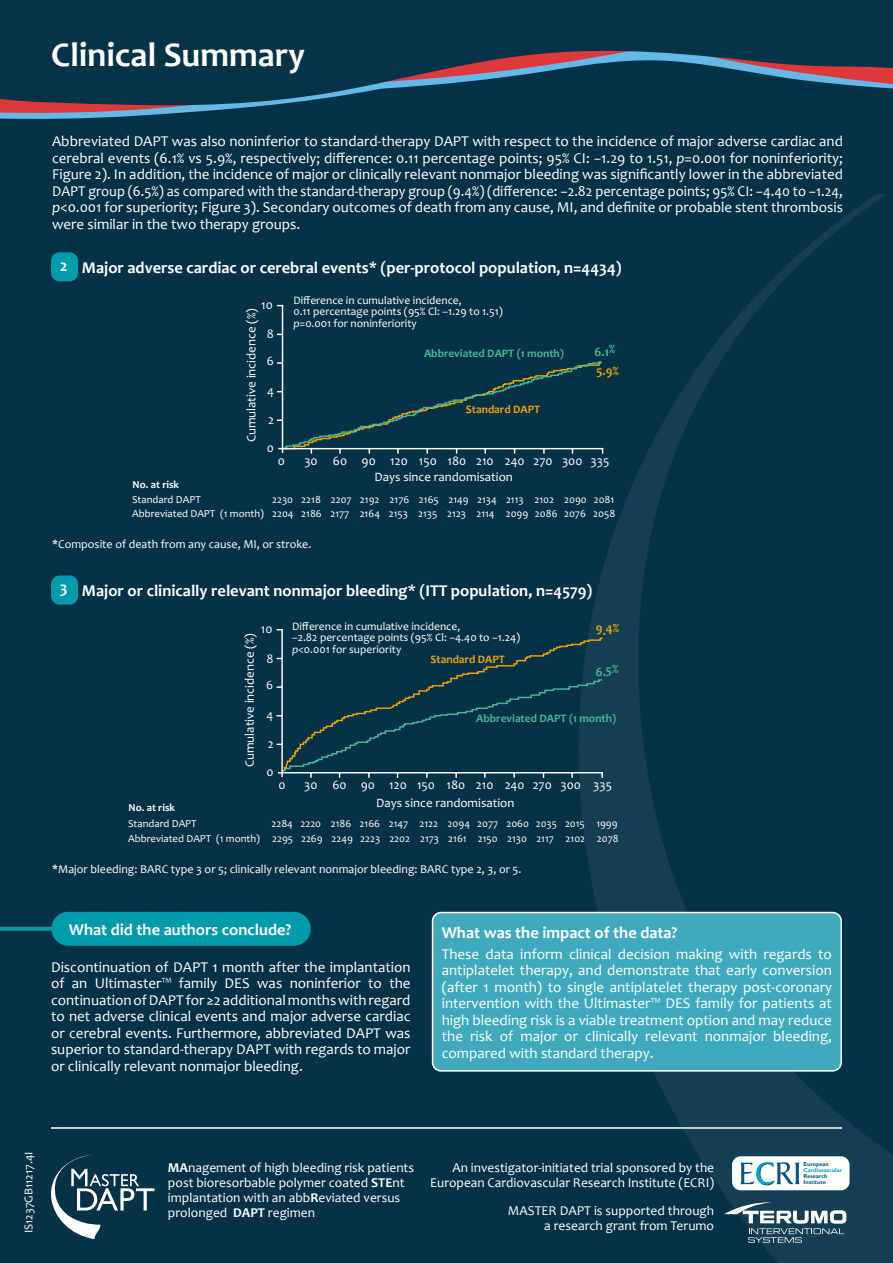
<style>
.page{position:relative;width:893px;height:1263px;background:#063248}
.page>*{position:absolute;margin:0;border:0;box-sizing:border-box;transform-origin:0 0}
.t1{font:700 34.5px "Candara";color:#fff}
.t2{font:700 16.5px "Candara";color:#fff}
.t3{font:15px/16.5px "Candara";color:#fff;text-align:justify}
.t4{font:13.5px/15px "Candara";color:#fff;text-align:right}
.t5{font:12.9px "Candara";color:#fff}
.t6{font:700 12.9px "Candara";color:#4ab696}
.t7{font:700 12.9px "Candara";color:#eda400}
.t8{font:12px "Candara";color:#fff}
.t9{font:11.4px/11.4px "Candara";color:#fff}
.t10{font:700 11.4px "Candara";color:#4ab696}
.t11{font:700 11.4px "Candara";color:#eda400}
.t12{font:10.8px/14.1px "Candara";color:#fff}
.t13{font:700 10.8px "Candara";color:#fff}
.t14{font:700 5.55px/5.8px "Gill Sans";color:#005191}
.t15{font:700 5.55px "Gill Sans";color:#009fc8}
.s1{font-style:italic}
.s2{font-weight:700}
</style>
<div class="page">
<svg style="left:569px;top:194px;width:324px;height:1069px"></svg>
<svg style="left:0;top:107px;width:249px;height:12px"></svg>
<svg style="left:0;top:107px;width:207px;height:7px"></svg>
<svg style="left:0;top:50px;width:893px;height:57px"></svg>
<div style="left:433px;top:912px;width:408px;height:159px;background:#3faabd;border-radius:9px"></div>
<div style="left:432px;top:912px;width:410px;height:159px;border:2px solid #fff;border-radius:9px"></div>
<svg style="left:51px;top:1154px;width:103px;height:85px"></svg>
<svg style="left:277px;top:304px;width:327px;height:151px"></svg>
<div style="left:51px;top:252px;width:27px;height:29px;background:#009cab;border-radius:9px"></div>
<svg style="left:276px;top:628px;width:328px;height:151px"></svg>
<div style="left:51px;top:575px;width:27px;height:30px;background:#009cab;border-radius:9px"></div>
<div style="left:732px;top:1156px;width:117px;height:34px;background:#fff;border-radius:9px"></div>
<svg style="left:740px;top:1162px;width:59px;height:23px"></svg>
<svg style="left:724px;top:1202px;width:122px;height:41px"></svg>
<svg style="left:0;top:927px;width:51px;height:4px"></svg>
<div style="left:51px;top:912px;width:260px;height:34px;background:#009cab;border-radius:17px"></div>
<hr style="left:51px;top:1127px;width:791px;height:2px;background:#fff">
<h1 class="t1" style="left:51px;top:34px;width:255px">Clinical Summary</h1>
<p class="t3" style="left:52px;top:133px;width:792px">Abbreviated DAPT was also noninferior to standard-therapy DAPT with respect to the incidence of major adverse cardiac and cerebral events (6.1% vs 5.9%, respectively; difference: 0.11 percentage points; 95% CI: −1.29 to 1.51, <span class="s1">p</span>=0.001 for noninferiority; Figure 2). In addition, the incidence of major or clinically relevant nonmajor bleeding was significantly lower in the abbreviated DAPT group (6.5%) as compared with the standard-therapy group (9.4%) (difference: −2.82 percentage points; 95% CI: −4.40 to −1.24, <span class="s1">p</span>&lt;0.001 for superiority; Figure 3). Secondary outcomes of death from any cause, MI, and definite or probable stent thrombosis were similar in the two therapy groups.</p>
<p class="t2" style="left:60px;top:257px;width:563px">2 Major adverse cardiac or cerebral events* (per-protocol population, n=4434)</p>
<p class="t5" style="left:261px;top:297px;width:13px">10</p>
<p class="t5" style="left:243px;top:442px;width:135px;rotate:-90deg">Cumulative incidence (%)</p>
<p class="t5" style="left:267px;top:326px;width:9px">8</p>
<p class="t5" style="left:267px;top:353px;width:9px">6</p>
<p class="t5" style="left:267px;top:383px;width:8px">4</p>
<p class="t5" style="left:268px;top:411px;width:7px">2</p>
<p class="t5" style="left:267px;top:440px;width:9px">0</p>
<p class="t9" style="left:293px;top:294px;width:211px">Difference in cumulative incidence,<br>0.11 percentage points (95% Cl: –1.29 to 1.51) <span class="s1">p</span>=0.001 for noninferiority</p>
<p class="t10" style="left:424px;top:346px;width:141px">Abbreviated DAPT (1 month)</p>
<p class="t6" style="left:595px;top:344px;width:22px">6.1%</p>
<p class="t7" style="left:596px;top:363px;width:24px">5.9%</p>
<p class="t11" style="left:466px;top:402px;width:76px">Standard DAPT</p>
<p class="t13" style="left:133px;top:478px;width:48px">No. at risk</p>
<p class="t12" style="left:132px;top:492px;width:133px">Standard DAPT<br>Abbreviated DAPT (1 month)</p>
<p class="t5" style="left:278px;top:452px;width:9px">0</p>
<p class="t5" style="left:304px;top:452px;width:307px">30 60 90 120 150 180 210 240 270 300 335</p>
<p class="t5" style="left:375px;top:469px;width:140px">Days since randomisation</p>
<p class="t12" style="left:272px;top:492px;width:51px">2230 2218<br>2204 2186</p>
<p class="t12" style="left:330px;top:492px;width:23px">2207<br>2177</p>
<p class="t12" style="left:360px;top:492px;width:22px">2192<br>2164</p>
<p class="t12" style="left:389px;top:492px;width:22px">2176<br>2153</p>
<p class="t12" style="left:418px;top:492px;width:22px">2165<br>2135</p>
<p class="t12" style="left:447px;top:492px;width:23px">2149<br>2123</p>
<p class="t12" style="left:476px;top:492px;width:22px">2134<br>2114</p>
<p class="t12" style="left:506px;top:492px;width:24px">2113<br>2099</p>
<p class="t12" style="left:534px;top:492px;width:25px">2102<br>2086</p>
<p class="t12" style="left:564px;top:492px;width:24px">2090<br>2076</p>
<p class="t12" style="left:593px;top:492px;width:24px">2081<br>2058</p>
<p class="t8" style="left:52px;top:536px;width:261px">*Composite of death from any cause, MI, or stroke.</p>
<p class="t2" style="left:60px;top:580px;width:534px">3 Major or clinically relevant nonmajor bleeding* (ITT population, n=4579)</p>
<p class="t5" style="left:261px;top:621px;width:13px">10</p>
<p class="t5" style="left:241px;top:767px;width:135px;rotate:-90deg">Cumulative incidence (%)</p>
<p class="t5" style="left:266px;top:650px;width:9px">8</p>
<p class="t5" style="left:266px;top:677px;width:9px">6</p>
<p class="t5" style="left:267px;top:707px;width:8px">4</p>
<p class="t5" style="left:268px;top:735px;width:7px">2</p>
<p class="t5" style="left:266px;top:764px;width:9px">0</p>
<p class="t9" style="left:292px;top:620px;width:230px">Difference in cumulative incidence,<br>–2.82 percentage points (95% Cl: –4.40 to –1.24) <span class="s1">p</span>&lt;0.001 for superiority</p>
<p class="t11" style="left:431px;top:652px;width:76px">Standard DAPT</p>
<p class="t7" style="left:596px;top:620px;width:25px">9.4%</p>
<p class="t6" style="left:596px;top:662px;width:24px">6.5%</p>
<p class="t10" style="left:476px;top:711px;width:141px">Abbreviated DAPT (1 month)</p>
<p class="t5" style="left:278px;top:776px;width:9px">0</p>
<p class="t5" style="left:304px;top:776px;width:309px">30 60 90 120 150 180 210 240 270 300 335</p>
<p class="t5" style="left:376px;top:794px;width:140px">Days since randomisation</p>
<p class="t13" style="left:129px;top:800px;width:48px">No. at risk</p>
<p class="t12" style="left:128px;top:816px;width:70px">Standard DAPT</p>
<p class="t12" style="left:271px;top:816px;width:53px;line-height:14.5px">2284 2220<br>2295 2269</p>
<p class="t12" style="left:331px;top:816px;width:24px;line-height:14.5px">2186<br>2249</p>
<p class="t12" style="left:360px;top:816px;width:22px;line-height:14.5px">2166<br>2223</p>
<p class="t12" style="left:389px;top:816px;width:23px;line-height:14.5px">2147<br>2202</p>
<p class="t12" style="left:419px;top:816px;width:21px;line-height:14.5px">2122<br>2173</p>
<p class="t12" style="left:448px;top:816px;width:24px;line-height:14.5px">2094<br>2161</p>
<p class="t12" style="left:477px;top:816px;width:23px;line-height:14.5px">2077<br>2150</p>
<p class="t12" style="left:506px;top:816px;width:24px;line-height:14.5px">2060<br>2130</p>
<p class="t12" style="left:536px;top:816px;width:23px;line-height:14.5px">2035<br>2117</p>
<p class="t12" style="left:565px;top:816px;width:22px;line-height:14.5px">2015<br>2102</p>
<p class="t12" style="left:596px;top:816px;width:23px">1999</p>
<p class="t12" style="left:128px;top:831px;width:133px">Abbreviated DAPT (1 month)</p>
<p class="t12" style="left:597px;top:831px;width:23px">2078</p>
<p class="t8" style="left:52px;top:861px;width:471px">*Major bleeding: BARC type 3 or 5; clinically relevant nonmajor bleeding: BARC type 2, 3, or 5.</p>
<p class="t2" style="left:69px;top:919px;width:224px">What did the authors conclude?</p>
<p class="t3" style="left:51px;top:958px;width:361px">Discontinuation of DAPT 1 month after the implantation of an Ultimaster™ family DES was noninferior to the continuation of DAPT for ≥2 additional months with regard to net adverse clinical events and major adverse cardiac or cerebral events. Furthermore, abbreviated DAPT was superior to standard-therapy DAPT with regards to major or clinically relevant nonmajor bleeding.</p>
<p class="t2" style="left:442px;top:922px;width:237px">What was the impact of the data?</p>
<p class="t3" style="left:442px;top:945px;width:392px">These data inform clinical decision making with regards to antiplatelet therapy, and demonstrate that early conversion (after 1 month) to single antiplatelet therapy post-coronary intervention with the Ultimaster™ DES family for patients at high bleeding risk is a viable treatment option and may reduce the risk of major or clinically relevant nonmajor bleeding, compared with standard therapy.</p>
<p class="t8" style="left:21px;top:1233px;width:83px;rotate:-90deg">IS1237GB11217.4I</p>
<p class="t4" style="left:168px;top:1160px;width:248px;text-align:left"><span class="s2">MA</span>nagement of high bleeding risk patients post bioresorbable polymer coated <span class="s2">STE</span>nt implantation with an abb<span class="s2">R</span>eviated versus prolonged <span class="s2">DAPT</span> regimen</p>
<p class="t4" style="left:430px;top:1160px;width:285px">An investigator-initiated trial sponsored by the<br>European Cardiovascular Research Institute (ECRI)</p>
<p class="t4" style="left:508px;top:1203px;width:208px">MASTER DAPT is supported through a research grant from Terumo</p>
<p class="t14" style="left:804px;top:1162px;width:27px">European</p>
<p class="t15" style="left:804px;top:1167px;width:40px">Cardiovascular</p>
<p class="t14" style="left:804px;top:1173px;width:25px">Research<br>Institute</p>
</div>
